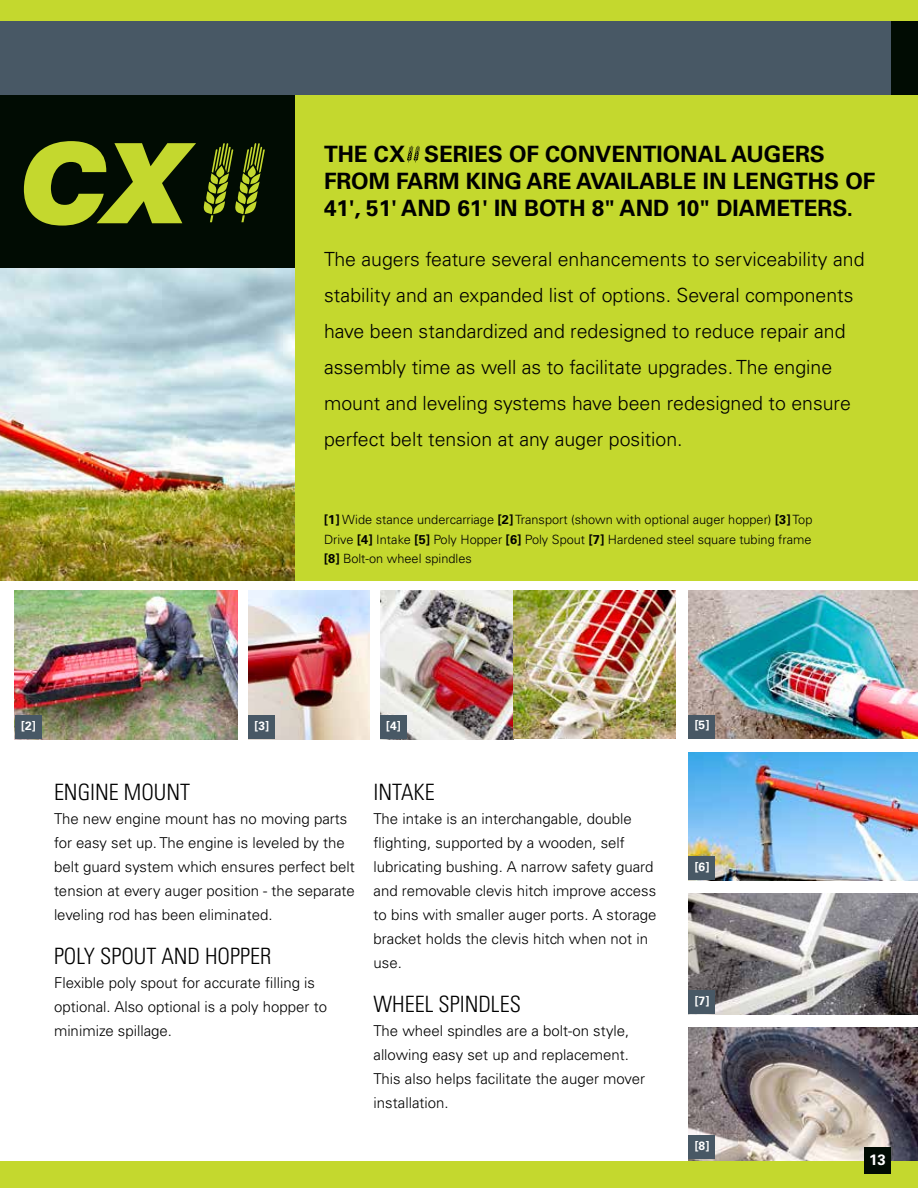
<style>
.page{position:relative;width:918px;height:1188px;background:#fff}
.page>*{position:absolute;margin:0;border:0;box-sizing:border-box;transform-origin:0 0}
.t1{font:italic 900 114.45px "Pragmatica";color:#c4d82e}
.t2{font:700 22.5px/27px "Univers LT Std";color:#000}
.t3{font:300 condensed 22.5px "Univers LT Std";color:#000}
.t4{font:300 19.5px/36px "Univers LT Std";color:#000}
.t5{font:300 15px/24px "Univers LT Std";color:#000}
.t6{font:700 15px "Univers LT Std";color:#fff}
.t7{font:300 12.75px/19.5px "Univers LT Std";color:#000;text-align:justify}
.t8{font:700 12px "Univers LT Std";color:#fff}
.s1{font-weight:700}
</style>
<div class="page">
<div style="left:292px;top:94px;width:626px;height:486px;background:#c4d82e"></div>
<img style="left:380px;top:590px;width:296px;height:149px">
<img style="left:688px;top:894px;width:230px;height:120px">
<img style="left:248px;top:591px;width:122px;height:148px">
<img style="left:15px;top:590px;width:223px;height:149px">
<img style="left:688px;top:752px;width:230px;height:128px">
<img style="left:688px;top:590px;width:230px;height:149px">
<div style="left:248px;top:715px;width:27px;height:24px;background:#485865"></div>
<div style="left:380px;top:715px;width:27px;height:24px;background:#485865"></div>
<div style="left:15px;top:715px;width:27px;height:24px;background:#485865"></div>
<div style="left:688px;top:715px;width:28px;height:24px;background:#485865"></div>
<div style="left:688px;top:857px;width:28px;height:23px;background:#485865"></div>
<div style="left:688px;top:990px;width:28px;height:24px;background:#485865"></div>
<img style="left:688px;top:1028px;width:230px;height:133px">
<img style="left:0;top:268px;width:294px;height:312px">
<svg style="left:407px;top:146px;width:13px;height:16px"></svg>
<div style="left:688px;top:1136px;width:28px;height:23px;background:#485865"></div>
<div style="left:0;top:94px;width:294px;height:174px;background:#010c03"></div>
<svg style="left:204px;top:143px;width:61px;height:79px"></svg>
<div style="left:0;top:0;width:918px;height:94px;background:#485865"></div>
<div style="left:891px;top:0;width:27px;height:94px;background:#010c03"></div>
<div style="left:0;top:1161px;width:918px;height:27px;background:#c4d82e"></div>
<div style="left:0;top:0;width:918px;height:20px;background:#c4d82e"></div>
<div style="left:864px;top:1148px;width:27px;height:26px;background:#010c03"></div>
<h1 class="t1" style="left:20px;top:111px;width:167px">CX</h1>
<h2 class="t2" style="left:324px;top:141px;width:553px">THE CX SERIES OF CONVENTIONAL AUGERS<br>FROM FARM KING ARE AVAILABLE IN LENGTHS OF<br>41', 51' AND 61' IN BOTH 8" AND 10" DIAMETERS.</h2>
<p class="t4" style="left:324px;top:241px;width:542px">The augers feature several enhancements to serviceability and stability and an expanded list of options. Several components have been standardized and redesigned to reduce repair and assembly time as well as to facilitate upgrades. The engine mount and leveling systems have been redesigned to ensure perfect belt tension at any auger position.</p>
<p class="t7" style="left:324px;top:510px;width:490px"><span class="s1">[1]</span> Wide stance undercarriage <span class="s1">[2]</span> Transport (shown with optional auger hopper) <span class="s1">[3]</span> Top Drive <span class="s1">[4]</span> Intake <span class="s1">[5]</span> Poly Hopper <span class="s1">[6]</span> Poly Spout <span class="s1">[7]</span> Hardened steel square tubing frame <span class="s1">[8]</span> Bolt-on wheel spindles</p>
<p class="t8" style="left:21px;top:719px;width:16px">[2]</p>
<p class="t8" style="left:254px;top:719px;width:16px">[3]</p>
<p class="t8" style="left:386px;top:719px;width:16px">[4]</p>
<p class="t8" style="left:695px;top:718px;width:16px">[5]</p>
<h2 class="t3" style="left:54px;top:778px;width:138px">ENGINE MOUNT</h2>
<p class="t5" style="left:54px;top:807px;width:302px">The new engine mount has no moving parts for easy set up. The engine is leveled by the belt guard system which ensures perfect belt tension at every auger position - the separate leveling rod has been eliminated.</p>
<h2 class="t3" style="left:54px;top:943px;width:219px">POLY SPOUT AND HOPPER</h2>
<p class="t5" style="left:54px;top:971px;width:275px">Flexible poly spout for accurate filling is optional. Also optional is a poly hopper to minimize spillage.</p>
<h2 class="t3" style="left:374px;top:778px;width:63px">INTAKE</h2>
<p class="t5" style="left:374px;top:807px;width:285px">The intake is an interchangable, double flighting, supported by a wooden, self lubricating bushing. A narrow safety guard and removable clevis hitch improve access to bins with smaller auger ports. A storage bracket holds the clevis hitch when not in use.</p>
<h2 class="t3" style="left:374px;top:991px;width:149px">WHEEL SPINDLES</h2>
<p class="t5" style="left:374px;top:1019px;width:273px">The wheel spindles are a bolt-on style, allowing easy set up and replacement.<br>This also helps facilitate the auger mover installation.</p>
<p class="t8" style="left:695px;top:860px;width:16px">[6]</p>
<p class="t8" style="left:695px;top:994px;width:16px">[7]</p>
<p class="t8" style="left:695px;top:1139px;width:16px">[8]</p>
<p class="t6" style="left:869px;top:1151px;width:18px">13</p>
</div>
